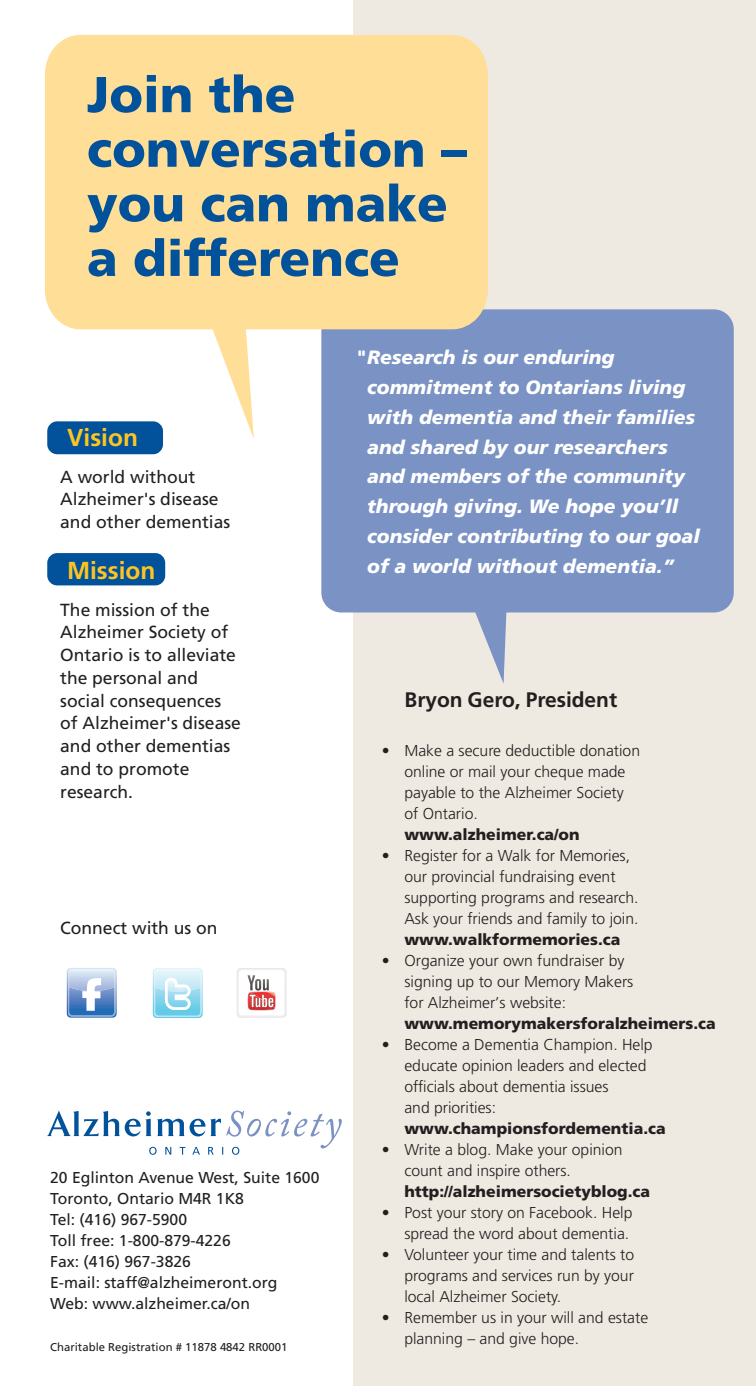
<style>
.page{position:relative;width:756px;height:1386px;background:#fff}
.page>*{position:absolute;margin:0;border:0;box-sizing:border-box;transform-origin:0 0}
.t1{font:900 50.4px/54.6px "Frutiger";color:#01529a}
.t2{font:700 24.5px "Frutiger";color:#fec422}
.t3{font:700 21px "Frutiger";color:#231f20}
.t4{font:italic 900 19.25px/29.8px "Frutiger";color:#fff}
.t5{font:17.5px/22.8px "Frutiger";color:#231f20}
.t6{font:300 15.75px/21px "Frutiger";color:#231f20}
.t7{font:15.75px/21px "Frutiger";color:#231f20}
.t8{font:900 15.75px "Frutiger";color:#231f20}
.t9{font:11.38px "Frutiger";color:#231f20}
</style>
<div class="page">
<div style="left:354px;top:0;width:402px;height:1386px;background:#efeae1"></div>
<div style="left:47px;top:421px;width:116px;height:33px;background:#01529a;border-radius:10px"></div>
<div style="left:47px;top:553px;width:118px;height:32px;background:#01529a;border-radius:10px"></div>
<svg style="left:47px;top:1111px;width:295px;height:44px"></svg>
<svg style="left:321px;top:309px;width:413px;height:375px;fill:#7a92c4"></svg>
<svg style="left:45px;top:35px;width:443px;height:404px;fill:#ffde97"></svg>
<svg style="left:67px;top:968px;width:50px;height:50px;background:#99b5da"></svg>
<svg style="left:153px;top:968px;width:50px;height:50px;background:#b6e5f3"></svg>
<div style="left:237px;top:968px;width:50px;height:50px;background:#e8e8e9;border-radius:4px"></div>
<svg style="left:238px;top:970px;width:47px;height:46px;background:#ebd2d2"></svg>
<h1 class="t1" style="left:87px;top:71px;width:381px">Join the conversation – you can make a difference</h1>
<h2 class="t2" style="left:67px;top:427px;width:72px">Vision</h2>
<p class="t5" style="left:60px;top:466px;width:171px">A world without<br>Alzheimer's disease and other dementias</p>
<h2 class="t2" style="left:67px;top:560px;width:90px">Mission</h2>
<p class="t5" style="left:60px;top:599px;width:182px">The mission of the<br>Alzheimer Society of<br>Ontario is to alleviate the personal and social consequences of Alzheimer's disease and other dementias and to promote research.</p>
<p class="t5" style="left:60px;top:918px;width:159px">Connect with us on</p>
<p class="t7" style="left:50px;top:1168px;width:271px">20 Eglinton Avenue West, Suite 1600<br>Toronto, Ontario M4R 1K8<br>Tel: (416) 967-5900<br>Toll free: 1-800-879-4226<br>Fax: (416) 967-3826<br>E-mail: staff@alzheimeront.org<br>Web: www.alzheimer.ca/on</p>
<p class="t9" style="left:50px;top:1342px;width:239px">Charitable Registration # 11878 4842 RR0001</p>
<p class="t4" style="left:367px;top:344px;width:334px;text-indent:-13px">"Research is our enduring commitment to Ontarians living with dementia and their families and shared by our researchers and members of the community through giving. We hope you’ll consider contributing to our goal of a world without dementia.”</p>
<h3 class="t3" style="left:405px;top:691px;width:214px">Bryon Gero, President</h3>
<p class="t6" style="left:404px;top:741px;width:237px;text-indent:-23px">• Make a secure deductible donation online or mail your cheque made payable to the Alzheimer Society of Ontario.</p>
<p class="t8" style="left:404px;top:828px;width:177px">www.alzheimer.ca/on</p>
<p class="t6" style="left:404px;top:846px;width:236px;text-indent:-23px">• Register for a Walk for Memories, our provincial fundraising event supporting programs and research.<br>Ask your friends and family to join.</p>
<p class="t8" style="left:404px;top:933px;width:217px">www.walkformemories.ca</p>
<p class="t6" style="left:404px;top:951px;width:230px;text-indent:-23px">• Organize your own fundraiser by signing up to our Memory Makers for Alzheimer’s website:</p>
<p class="t8" style="left:404px;top:1017px;width:313px">www.memorymakersforalzheimers.ca</p>
<p class="t6" style="left:404px;top:1035px;width:250px;text-indent:-23px">• Become a Dementia Champion. Help educate opinion leaders and elected officials about dementia issues<br>and priorities:</p>
<p class="t8" style="left:404px;top:1122px;width:263px">www.championsfordementia.ca</p>
<p class="t6" style="left:404px;top:1140px;width:220px;text-indent:-23px">• Write a blog. Make your opinion count and inspire others.</p>
<p class="t8" style="left:404px;top:1185px;width:247px">http://alzheimersocietyblog.ca</p>
<p class="t6" style="left:382px;top:1203px;width:252px;text-align:right">• Post your story on Facebook. Help spread the word about dementia.</p>
<p class="t6" style="left:404px;top:1245px;width:231px;text-align:justify;text-indent:-23px">• Volunteer your time and talents to programs and services run by your local Alzheimer Society.</p>
<p class="t6" style="left:404px;top:1308px;width:245px;text-indent:-23px">• Remember us in your will and estate planning – and give hope.</p>
</div>
